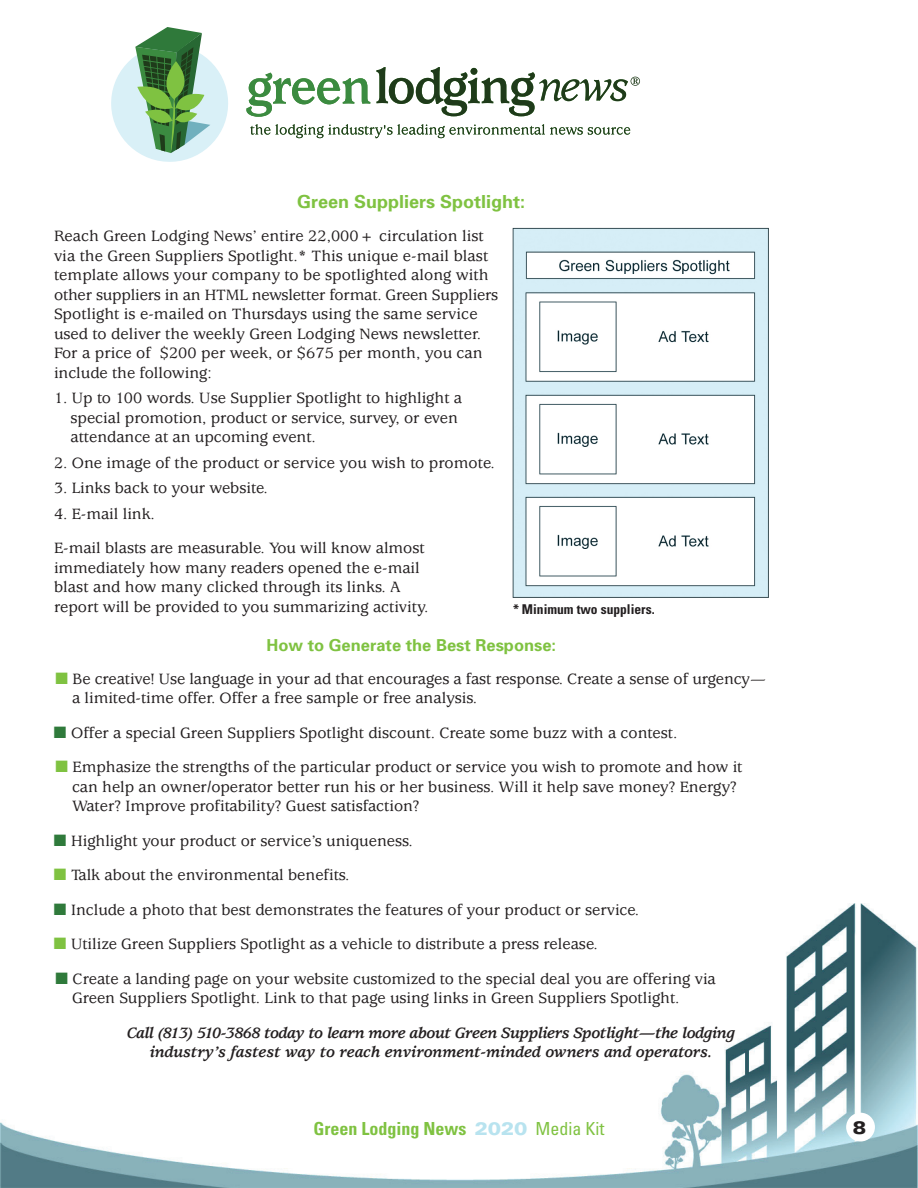
<style>
.page{position:relative;width:918px;height:1188px;background:#fff}
.page>*{position:absolute;margin:0;border:0;box-sizing:border-box;transform-origin:0 0}
.t1{font:700 condensed 18px "Univers";color:#7fc241}
.t2{font:700 18px "Univers";color:#7fc241}
.t3{font:900 expanded 18px "Univers";color:#231f20}
.t4{font:500 16.5px/19.5px "Usherwood";color:#231f20}
.t5{font:italic 700 16.5px/19.5px "Usherwood";letter-spacing:-.02em;color:#231f20;text-align:center}
.t6{font:700 16.5px "Univers";color:#7fc241}
.t7{font:700 condensed 13.5px "Univers";color:#231f20}
.s1{color:#7fc241}
.s2{color:#2f7a3b}
.s3{font-weight:900;font-stretch:expanded;color:#b8e3ef}
.s4{font-weight:400}
</style>
<div class="page">
<img style="left:512px;top:227px;width:257px;height:371px">
<svg style="left:250px;top:124px;width:380px;height:14px"></svg>
<svg style="left:377px;top:67px;width:263px;height:49px"></svg>
<svg style="left:246px;top:73px;width:124px;height:44px"></svg>
<svg style="left:111px;top:27px;width:117px;height:135px"></svg>
<img style="left:0;top:904px;width:918px;height:284px">
<div style="left:846px;top:1113px;width:29px;height:29px;background:#fff;border-radius:50%"></div>
<p class="t2" style="left:297px;top:190px;width:230px">Green Suppliers Spotlight:</p>
<p class="t4" style="left:54px;top:227px;width:446px">Reach Green Lodging News’ entire 22,000+ circulation list via the Green Suppliers Spotlight.* This unique e-mail blast template allows your company to be spotlighted along with other suppliers in an HTML newsletter format. Green Suppliers Spotlight is e-mailed on Thursdays using the same service used to deliver the weekly Green Lodging News newsletter.<br>For a price of $200 per week, or $675 per month, you can include the following:</p>
<p class="t4" style="left:70px;top:389px;width:393px;text-indent:-16px">1. Up to 100 words. Use Supplier Spotlight to highlight a special promotion, product or service, survey, or even attendance at an upcoming event.</p>
<p class="t4" style="left:54px;top:453px;width:442px">2. One image of the product or service you wish to promote.</p>
<p class="t4" style="left:54px;top:479px;width:215px">3. Links back to your website.</p>
<p class="t4" style="left:54px;top:497px;width:372px;line-height:34.5px">4. E-mail link.<br>E-mail blasts are measurable. You will know almost</p>
<p class="t4" style="left:54px;top:558px;width:376px">immediately how many readers opened the e-mail blast and how many clicked through its links. A report will be provided to you summarizing activity.</p>
<p class="t6" style="left:266px;top:634px;width:291px">How to Generate the Best Response:</p>
<p class="t4" style="left:72px;top:669px;width:695px;text-indent:-16px"><span class="s1">■</span> Be creative! Use language in your ad that encourages a fast response. Create a sense of urgency— a limited-time offer. Offer a free sample or free analysis.</p>
<p class="t4" style="left:54px;top:723px;width:625px"><span class="s2">■</span> Offer a special Green Suppliers Spotlight discount. Create some buzz with a contest.</p>
<p class="t4" style="left:72px;top:758px;width:672px;text-indent:-16px"><span class="s1">■</span> Emphasize the strengths of the particular product or service you wish to promote and how it can help an owner/operator better run his or her business. Will it help save money? Energy?<br>Water? Improve profitability? Guest satisfaction?</p>
<p class="t4" style="left:54px;top:831px;width:360px"><span class="s2">■</span> Highlight your product or service’s uniqueness.</p>
<p class="t4" style="left:54px;top:866px;width:297px"><span class="s1">■</span> Talk about the environmental benefits.</p>
<p class="t4" style="left:54px;top:900px;width:587px"><span class="s2">■</span> Include a photo that best demonstrates the features of your product or service.</p>
<p class="t4" style="left:54px;top:935px;width:545px"><span class="s1">■</span> Utilize Green Suppliers Spotlight as a vehicle to distribute a press release.</p>
<p class="t4" style="left:72px;top:969px;width:645px;text-indent:-16px"><span class="s2">■</span> Create a landing page on your website customized to the special deal you are offering via<br>Green Suppliers Spotlight. Link to that page using links in Green Suppliers Spotlight.</p>
<p class="t5" style="left:127px;top:1024px;width:610px">Call (813) 510-3868 today to learn more about Green Suppliers Spotlight—the lodging industry’s fastest way to reach environment-minded owners and operators.</p>
<p class="t7" style="left:513px;top:601px;width:143px">* Minimum two suppliers.</p>
<p class="t1" style="left:313px;top:1117px;width:293px">Green Lodging News <span class="s3">2020</span> <span class="s4">Media Kit</span></p>
<p class="t3" style="left:853px;top:1117px;width:15px">8</p>
</div>
